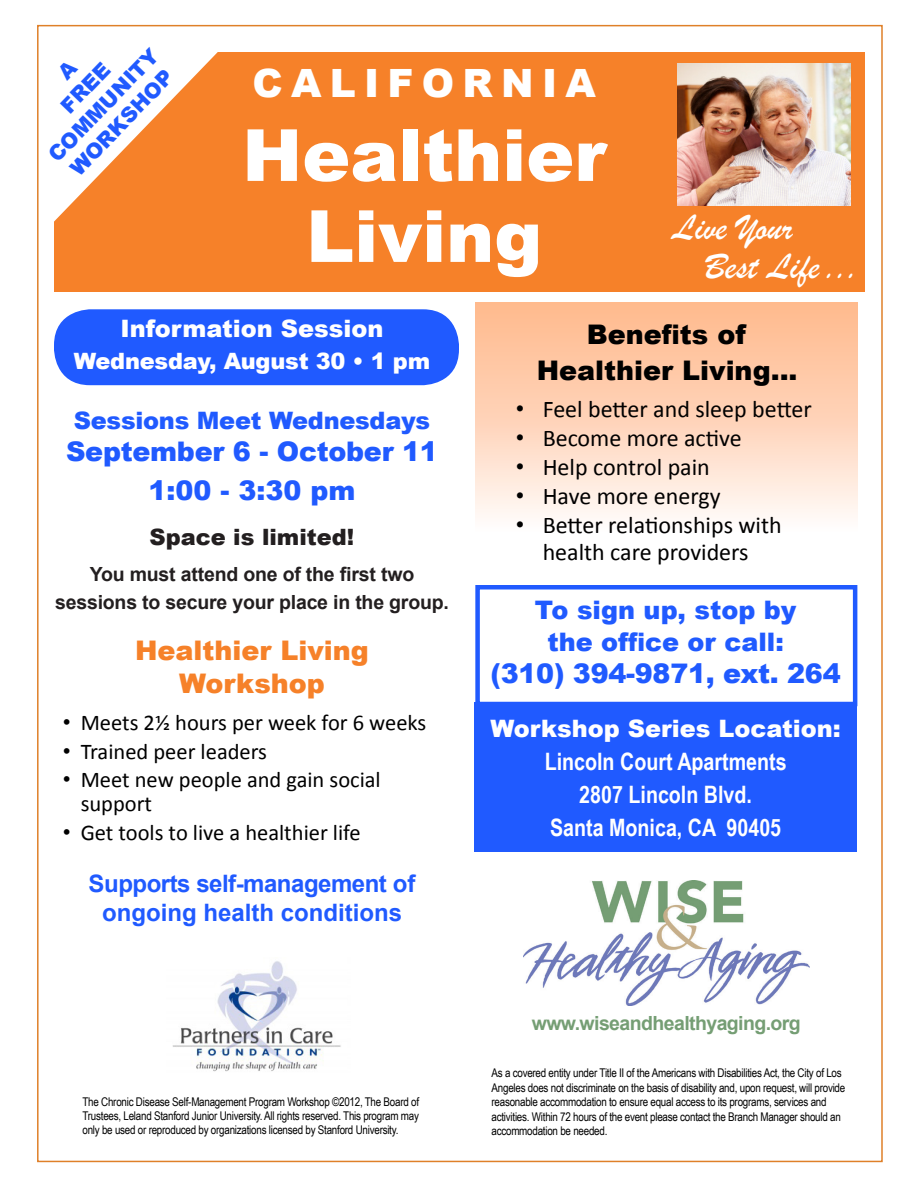
<style>
.page{position:relative;width:918px;height:1188px;background:#fff}
.page>*{position:absolute;margin:0;border:0;box-sizing:border-box;transform-origin:0 0}
.t1{font:900 72px/81px "Arial";color:#fff;text-align:center}
.t2{font:900 39px "Arial";color:#fff}
.t3{font:37.5px/39px "Brush Script";color:#fff}
.Normal__Web{font:900 27px/38.4px "Arial";letter-spacing:-.01em;color:#205aff;text-align:center}
.Normal__Web-2{font:900 27px/36px "Arial";color:#000;text-align:center}
.Normal__Web-3{font:900 27px/32.4px "Arial";color:#f68129;text-align:center}
.t4{font:900 25.5px/32.4px "Arial";color:#205aff;text-align:center}
.t5{font:24px/27px "Calibri";color:#000;text-align:center}
.t6{font:700 24px/33px "Arial Narrow";color:#fff;text-align:center}
.Normal__Web-4{font:700 24px/28.8px "Arial";color:#205aff;text-align:center}
.Normal__Web-5{font:900 24px "Arial";letter-spacing:-.01em;color:#205aff}
.Normal__Web-6{font:900 24px "Arial";color:#fff}
.List_Paragraph{font:22.5px/24px "Calibri";color:#000}
.Normal__Web-7{font:900 22.5px "Arial";letter-spacing:-.01em;color:#fff}
.Normal__Web-8{font:900 22.5px "Arial";color:#231f20}
.t7{font:900 21px/25.2px "Arial";color:#205aff;text-align:center}
.Normal__Web-9{font:700 19.5px/28.8px "Arial";letter-spacing:-.01em;color:#231f20;text-align:center}
.t8{font:700 19.5px "Arial";letter-spacing:-.03em;color:#759e74}
.Normal__Web-10{font:12px/14.4px "Arial Narrow";letter-spacing:-.02em;color:#000}
.s1{font-size:40.5px}
.s2{font-family:"Arial"}
.s3{font-family:"Arial";font-weight:900}
</style>
<div class="page">
<div style="left:54px;top:309px;width:405px;height:76px;background:#205aff;border-radius:36px"></div>
<div style="left:54px;top:52px;width:810px;height:240px;background:#f68129"></div>
<div style="left:475px;top:585px;width:382px;height:121px;border:4px solid #205aff"></div>
<div style="left:475px;top:702px;width:382px;height:149px;background:#205aff"></div>
<img style="left:678px;top:63px;width:172px;height:142px">
<img style="left:524px;top:880px;width:285px;height:125px">
<svg style="left:37px;top:24px;width:217px;height:198px;fill:#fff"></svg>
<img style="left:172px;top:961px;width:169px;height:111px">
<p class="t7" style="left:43px;top:149px;width:150px;text-align:left;rotate:-46deg">COMMUNITY<br>WORKSHOP</p>
<p class="t7" style="left:37px;top:83px;width:62px;rotate:-46deg">A<br>FREE</p>
<p class="t2" style="left:252px;top:55px;width:345px">C A L I F O R N I A</p>
<p class="t1" style="left:242px;top:112px;width:365px">Healthier<br>Living</p>
<p class="t3" style="left:705px;top:207px;width:157px;text-indent:-32px">Live Your<br>Best Life<span class="s1">...</span></p>
<p class="Normal__Web-6" style="left:120px;top:311px;width:265px">Information Session</p>
<p class="Normal__Web-7" style="left:74px;top:344px;width:358px">Wednesday, August 30 • 1 pm</p>
<p class="Normal__Web-5" style="left:74px;top:403px;width:358px">Sessions Meet Wednesdays</p>
<p class="Normal__Web" style="left:66px;top:432px;width:373px">September 6 - October 11<br>1:00 - 3:30 pm</p>
<p class="Normal__Web-8" style="left:150px;top:520px;width:206px">Space is limited!</p>
<p class="Normal__Web-9" style="left:55px;top:560px;width:395px">You must attend one of the first two sessions to secure your place in the group.</p>
<p class="Normal__Web-3" style="left:135px;top:634px;width:235px">Healthier Living<br>Workshop</p>
<p class="List_Paragraph" style="left:63px;top:711px;width:365px"><span class="s2">•</span> Meets 2½ hours per week for 6 weeks</p>
<p class="List_Paragraph" style="left:63px;top:739px;width:206px"><span class="s2">•</span> Trained peer leaders</p>
<p class="List_Paragraph" style="left:81px;top:768px;width:302px;text-indent:-18px"><span class="s2">•</span> Meet new people and gain social support</p>
<p class="List_Paragraph" style="left:63px;top:820px;width:300px"><span class="s2">•</span> Get tools to live a healthier life</p>
<p class="Normal__Web-4" style="left:89px;top:870px;width:328px">Supports self-management of ongoing health conditions</p>
<p class="Normal__Web-10" style="left:82px;top:1094px;width:338px;text-align:justify">The Chronic Disease Self-Management Program Workshop ©2012, The Board of Trustees, Leland Stanford Junior University. All rights reserved. This program may only be used or reproduced by organizations licensed by Stanford University.</p>
<p class="Normal__Web-2" style="left:537px;top:315px;width:262px">Benefits of<br>Healthier Living...</p>
<p class="t5" style="left:516px;top:396px;width:298px"><span class="s2">•</span> Feel better and sleep better</p>
<p class="t5" style="left:516px;top:425px;width:227px"><span class="s2">•</span> Become more active</p>
<p class="t5" style="left:516px;top:454px;width:196px"><span class="s2">•</span> Help control pain</p>
<p class="t5" style="left:516px;top:482px;width:206px"><span class="s2">•</span> Have more energy</p>
<p class="t5" style="left:516px;top:511px;width:268px"><span class="s2">•</span> Better relationships with health care providers</p>
<p class="t4" style="left:535px;top:593px;width:263px">To sign up, stop by the office or call:</p>
<p class="Normal__Web" style="left:491px;top:653px;width:352px">(310) 394-9871, ext. 264</p>
<p class="t6" style="left:490px;top:711px;width:352px"><span class="s3">Workshop Series Location:<br></span>Lincoln Court Apartments<br>2807 Lincoln Blvd.</p>
<p class="t6" style="left:550px;top:810px;width:233px">Santa Monica, CA 90405</p>
<p class="t8" style="left:532px;top:1010px;width:271px">www.wiseandhealthyaging.org</p>
<p class="Normal__Web-10" style="left:492px;top:1065px;width:355px">As a covered entity under Title II of the Americans with Disabilities Act, the City of Los Angeles does not discriminate on the basis of disability and, upon request, will provide reasonable accommodation to ensure equal access to its programs, services and activities. Within 72 hours of the event please contact the Branch Manager should an accommodation be needed.</p>
</div>
